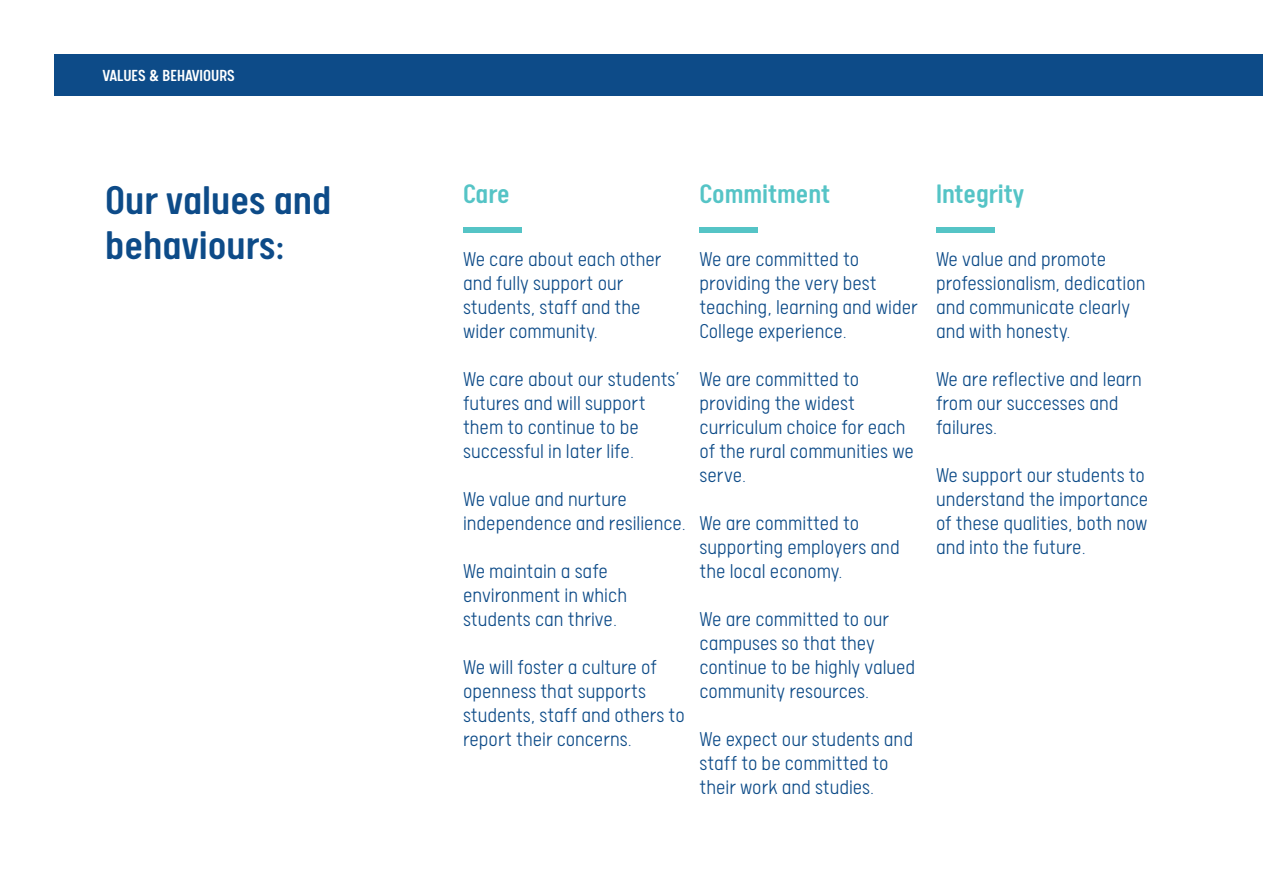
<style>
.page{position:relative;width:1263px;height:893px;background:#fff}
.page>*{position:absolute;margin:0;border:0;box-sizing:border-box;transform-origin:0 0}
.t1{font:500 45px/45px "Calps";color:#0d4b88}
.t2{font:500 30px "Calps";color:#55c4c6}
.t3{font:300 22.5px/24px "Calps";color:#0d4b88}
.t4{font:500 18px "Calps";color:#fff}
</style>
<div class="page">
<div style="left:463px;top:227px;width:58px;height:6px;background:#55c4c6"></div>
<div style="left:699px;top:227px;width:59px;height:6px;background:#55c4c6"></div>
<div style="left:936px;top:227px;width:58px;height:6px;background:#55c4c6"></div>
<div style="left:54px;top:54px;width:1209px;height:41px;background:#0d4b88"></div>
<p class="t4" style="left:103px;top:65px;width:134px">VALUES &amp; BEHAVIOURS</p>
<h1 class="t1" style="left:105px;top:176px;width:228px">Our values and behaviours:</h1>
<h2 class="t2" style="left:463px;top:176px;width:48px">Care</h2>
<h2 class="t2" style="left:699px;top:176px;width:132px">Commitment</h2>
<h2 class="t2" style="left:936px;top:176px;width:90px">Integrity</h2>
<p class="t3" style="left:936px;top:246px;width:211px">We value and promote professionalism, dedication and communicate clearly and with honesty.</p>
<p class="t3" style="left:936px;top:366px;width:207px">We are reflective and learn from our successes and failures.</p>
<p class="t3" style="left:936px;top:462px;width:214px">We support our students to understand the importance of these qualities, both now and into the future.</p>
<p class="t3" style="left:463px;top:246px;width:200px">We care about each other and fully support our students, staff and the wider community.</p>
<p class="t3" style="left:463px;top:366px;width:218px">We care about our students’ futures and will support them to continue to be successful in later life.</p>
<p class="t3" style="left:463px;top:486px;width:224px">We value and nurture independence and resilience.</p>
<p class="t3" style="left:463px;top:558px;width:165px">We maintain a safe environment in which students can thrive.</p>
<p class="t3" style="left:463px;top:654px;width:223px">We will foster a culture of openness that supports students, staff and others to report their concerns.</p>
<p class="t3" style="left:699px;top:246px;width:220px">We are committed to providing the very best teaching, learning and wider<br>College experience.</p>
<p class="t3" style="left:699px;top:366px;width:216px">We are committed to providing the widest curriculum choice for each of the rural communities we serve.</p>
<p class="t3" style="left:699px;top:510px;width:202px">We are committed to supporting employers and the local economy.</p>
<p class="t3" style="left:699px;top:606px;width:217px">We are committed to our campuses so that they continue to be highly valued community resources.</p>
<p class="t3" style="left:699px;top:726px;width:215px">We expect our students and staff to be committed to their work and studies.</p>
</div>
